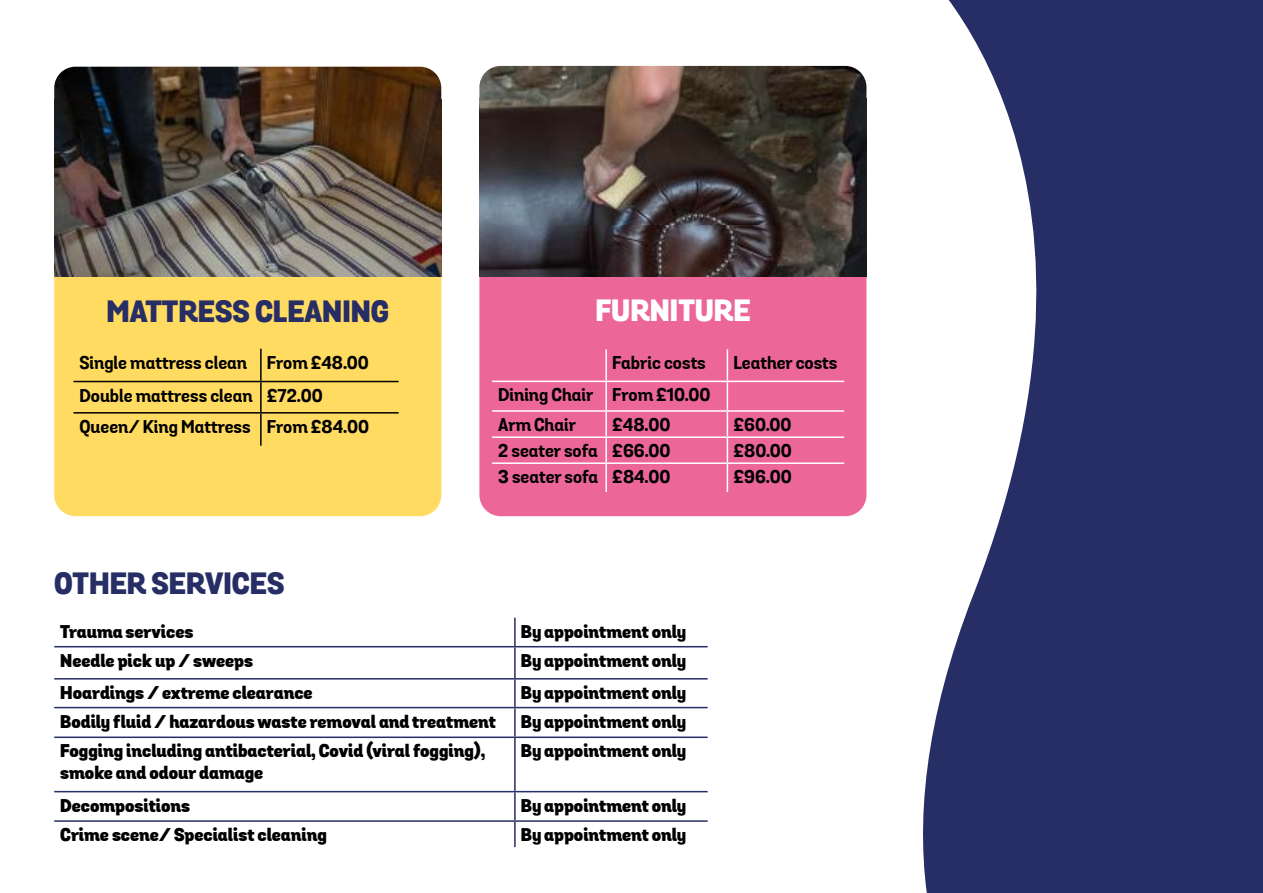
<style>
.page{position:relative;width:1263px;height:893px;background:#fff}
.page>*{position:absolute;margin:0;border:0;box-sizing:border-box;transform-origin:0 0}
.t1{font:30px "Grota Sans Alt Heavy 28124";color:#272d65}
.t2{font:30px "Grota Sans Alt Heavy 28124";color:#fff}
.t3{font:18px/21.6px "Grota Sans Alt Black 43825";color:#000}
.t4{font:18px/32.1px "Grota Sans Alt Bold 40648";color:#000}
</style>
<div class="page">
<hr style="left:514px;top:618px;width:2px;height:28px;background:#272d65">
<hr style="left:54px;top:646px;width:461px;height:1px;background:#272d65">
<hr style="left:515px;top:646px;width:193px;height:1px;background:#272d65">
<hr style="left:514px;top:647px;width:2px;height:31px;background:#272d65">
<hr style="left:54px;top:678px;width:461px;height:2px;background:#272d65">
<hr style="left:515px;top:678px;width:193px;height:2px;background:#272d65">
<hr style="left:514px;top:680px;width:2px;height:27px;background:#272d65">
<hr style="left:54px;top:707px;width:461px;height:1px;background:#272d65">
<hr style="left:515px;top:707px;width:193px;height:1px;background:#272d65">
<hr style="left:514px;top:708px;width:2px;height:28px;background:#272d65">
<hr style="left:54px;top:736px;width:461px;height:2px;background:#272d65">
<hr style="left:515px;top:736px;width:193px;height:2px;background:#272d65">
<hr style="left:514px;top:738px;width:2px;height:53px;background:#272d65">
<hr style="left:54px;top:791px;width:461px;height:1px;background:#272d65">
<hr style="left:515px;top:791px;width:193px;height:1px;background:#272d65">
<hr style="left:514px;top:792px;width:2px;height:28px;background:#272d65">
<hr style="left:54px;top:820px;width:461px;height:2px;background:#272d65">
<hr style="left:515px;top:820px;width:193px;height:2px;background:#272d65">
<hr style="left:514px;top:822px;width:2px;height:25px;background:#272d65">
<div style="left:54px;top:179px;width:387px;height:337px;background:#ffdb62;border-radius:21px"></div>
<div style="left:479px;top:178px;width:387px;height:338px;background:#ec6798;border-radius:21px"></div>
<hr style="left:260px;top:349px;width:2px;height:32px;background:#000">
<hr style="left:260px;top:382px;width:2px;height:30px;background:#000">
<hr style="left:260px;top:414px;width:2px;height:32px;background:#000">
<hr style="left:73px;top:381px;width:188px;height:1px;background:#000">
<hr style="left:261px;top:381px;width:138px;height:1px;background:#000">
<hr style="left:73px;top:412px;width:188px;height:2px;background:#000">
<hr style="left:261px;top:412px;width:138px;height:2px;background:#000">
<img style="left:54px;top:226px;width:387px;height:51px">
<img style="left:54px;top:67px;width:387px;height:159px">
<hr style="left:605px;top:349px;width:2px;height:32px;background:#fff">
<hr style="left:727px;top:349px;width:1px;height:32px;background:#fff">
<hr style="left:492px;top:381px;width:114px;height:1px;background:#fff">
<hr style="left:606px;top:381px;width:121px;height:1px;background:#fff">
<hr style="left:605px;top:382px;width:2px;height:28px;background:#fff">
<hr style="left:727px;top:381px;width:117px;height:1px;background:#fff">
<hr style="left:492px;top:410px;width:114px;height:2px;background:#fff">
<hr style="left:606px;top:410px;width:121px;height:2px;background:#fff">
<hr style="left:605px;top:412px;width:2px;height:24px;background:#fff">
<hr style="left:727px;top:410px;width:117px;height:2px;background:#fff">
<hr style="left:492px;top:436px;width:114px;height:2px;background:#fff">
<hr style="left:606px;top:436px;width:121px;height:2px;background:#fff">
<hr style="left:605px;top:438px;width:2px;height:24px;background:#fff">
<hr style="left:727px;top:436px;width:117px;height:2px;background:#fff">
<hr style="left:492px;top:462px;width:114px;height:2px;background:#fff">
<hr style="left:606px;top:462px;width:121px;height:2px;background:#fff">
<hr style="left:605px;top:464px;width:2px;height:28px;background:#fff">
<hr style="left:727px;top:462px;width:117px;height:2px;background:#fff">
<svg style="left:727px;top:382px;width:1px;height:110px"></svg>
<img style="left:479px;top:225px;width:298px;height:51px">
<img style="left:479px;top:66px;width:298px;height:159px">
<svg style="left:777px;top:0;width:486px;height:893px;fill:#272d65"></svg>
<h1 class="t1" style="left:106px;top:292px;width:284px">MATTRESS CLEANING</h1>
<p class="t4" style="left:79px;top:347px;width:291px">Single mattress clean From £48.00<br>Double mattress clean £72.00<br>Queen/ King Mattress From £84.00</p>
<h1 class="t1" style="left:54px;top:565px;width:232px">OTHER SERVICES</h1>
<h1 class="t2" style="left:595px;top:291px;width:157px">FURNITURE</h1>
<p class="t4" style="left:612px;top:348px;width:95px">Fabric costs</p>
<p class="t4" style="left:733px;top:348px;width:106px">Leather costs</p>
<p class="t4" style="left:498px;top:381px;width:214px;line-height:29.7px">Dining Chair From £10.00<br>Arm Chair</p>
<p class="t4" style="left:612px;top:410px;width:60px">£48.00</p>
<p class="t4" style="left:733px;top:410px;width:60px">£60.00</p>
<p class="t4" style="left:498px;top:436px;width:174px">2 seater sofa £66.00</p>
<p class="t4" style="left:733px;top:436px;width:60px">£80.00</p>
<p class="t4" style="left:498px;top:462px;width:174px">3 seater sofa £84.00</p>
<p class="t4" style="left:733px;top:462px;width:60px">£96.00</p>
<p class="t3" style="left:60px;top:622px;width:135px">Trauma services</p>
<p class="t3" style="left:521px;top:622px;width:167px">By appointment only</p>
<p class="t3" style="left:60px;top:651px;width:194px">Needle pick up / sweeps</p>
<p class="t3" style="left:521px;top:651px;width:167px">By appointment only</p>
<p class="t3" style="left:60px;top:683px;width:254px">Hoardings / extreme clearance</p>
<p class="t3" style="left:521px;top:683px;width:167px">By appointment only</p>
<p class="t3" style="left:60px;top:712px;width:437px">Bodily fluid / hazardous waste removal and treatment</p>
<p class="t3" style="left:521px;top:712px;width:167px">By appointment only</p>
<p class="t3" style="left:60px;top:742px;width:426px">Fogging including antibacterial, Covid (viral fogging), smoke and odour damage</p>
<p class="t3" style="left:521px;top:742px;width:167px">By appointment only</p>
<p class="t3" style="left:60px;top:796px;width:131px">Decompositions</p>
<p class="t3" style="left:521px;top:796px;width:167px">By appointment only</p>
<p class="t3" style="left:60px;top:825px;width:268px">Crime scene/ Specialist cleaning</p>
<p class="t3" style="left:521px;top:825px;width:167px">By appointment only</p>
</div>
